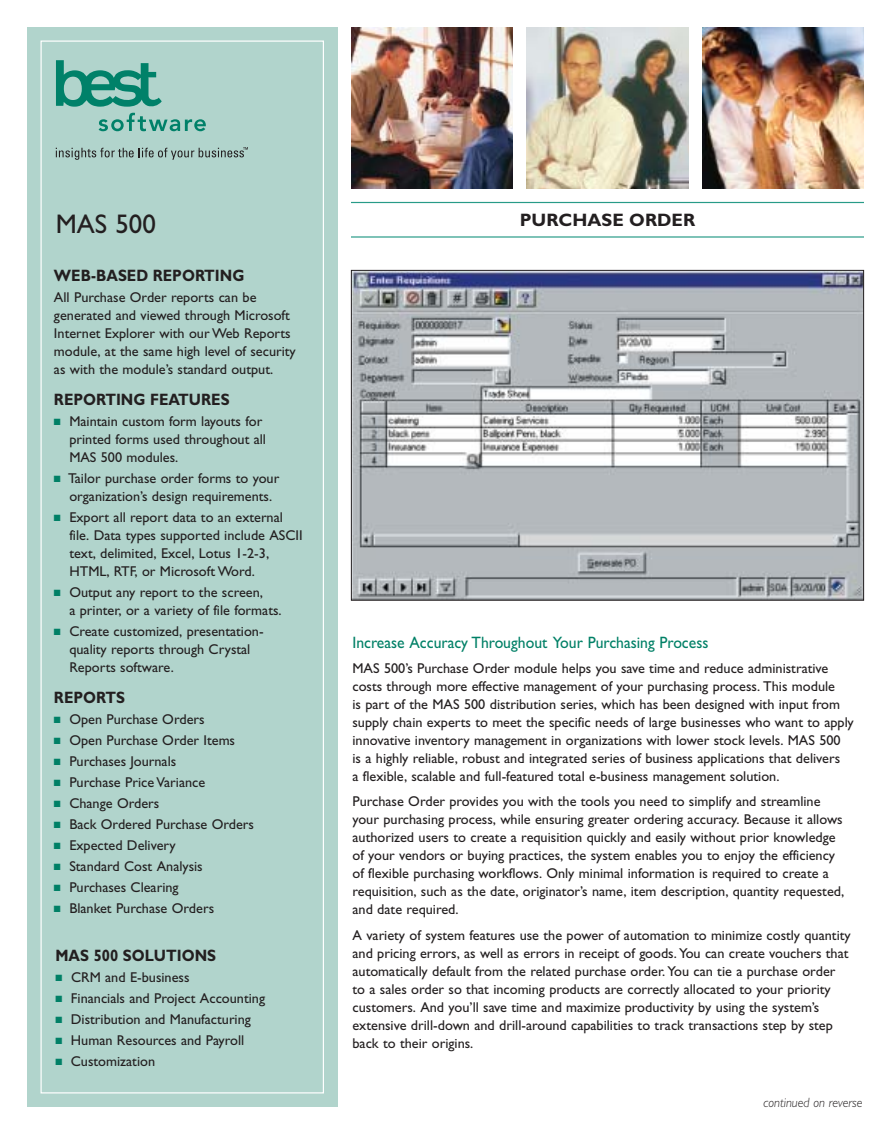
<style>
.page{position:relative;width:891px;height:1134px;background:#fff}
.page>*{position:absolute;margin:0;border:0;box-sizing:border-box;transform-origin:0 0}
.t1{font:27px "Gill Sans";color:#231f20}
.t2{font:700 18px "Gill Sans";color:#231f20}
.t3{font:700 16.5px "Gill Sans";color:#231f20;scale:.9 1}
.t4{font:16.5px "Gill Sans";color:#008066;scale:.95 1}
.t5{font:14.25px/18px "Gill Sans";color:#231f20}
.t6{font:italic 300 13.5px "Gill Sans";color:#231f20;scale:.95 1}
.s1{color:#008066}
</style>
<div class="page">
<div style="left:27px;top:27px;width:311px;height:1080px;background:#b1d4cc"></div>
<img style="left:351px;top:27px;width:162px;height:162px">
<img style="left:526px;top:27px;width:162px;height:162px">
<img style="left:702px;top:27px;width:162px;height:162px">
<svg style="left:56px;top:60px;width:106px;height:47px"></svg>
<svg style="left:99px;top:113px;width:107px;height:18px"></svg>
<svg style="left:56px;top:147px;width:192px;height:13px"></svg>
<hr style="left:351px;top:202px;width:513px;height:1px;background:#289b88">
<hr style="left:351px;top:236px;width:513px;height:2px;background:#289b88">
<img style="left:353px;top:272px;width:509px;height:327px">
<h1 class="t1" style="left:56px;top:215px;width:102px">MAS 500</h1>
<p class="t3" style="left:54px;top:270px;width:213px">WEB-BASED REPORTING</p>
<p class="t5" style="left:54px;top:290px;width:243px">All Purchase Order reports can be generated and viewed through Microsoft Internet Explorer with our Web Reports module, at the same high level of security as with the module’s standard output.</p>
<p class="t3" style="left:54px;top:394px;width:197px">REPORTING FEATURES</p>
<p class="t5" style="left:69px;top:414px;width:198px;text-indent:-15px"><span class="s1">■</span> Maintain custom form layouts for printed forms used throughout all<br>MAS 500 modules.</p>
<p class="t5" style="left:54px;top:471px;width:227px;text-align:center"><span class="s1">■</span> Tailor purchase order forms to your organization’s design requirements.</p>
<p class="t5" style="left:69px;top:510px;width:235px;text-indent:-15px"><span class="s1">■</span> Export all report data to an external file. Data types supported include ASCII text, delimited, Excel, Lotus 1-2-3, HTML, RTF, or Microsoft Word.</p>
<p class="t5" style="left:69px;top:585px;width:214px;text-indent:-15px"><span class="s1">■</span> Output any report to the screen,<br>a printer, or a variety of file formats.</p>
<p class="t5" style="left:69px;top:624px;width:196px;text-indent:-15px"><span class="s1">■</span> Create customized, presentation&shy;quality reports through Crystal<br>Reports software.</p>
<p class="t3" style="left:54px;top:692px;width:80px">REPORTS</p>
<p class="t5" style="left:54px;top:712px;width:152px"><span class="s1">■</span> Open Purchase Orders</p>
<p class="t5" style="left:54px;top:733px;width:183px"><span class="s1">■</span> Open Purchase Order Items</p>
<p class="t5" style="left:54px;top:754px;width:124px"><span class="s1">■</span> Purchases Journals</p>
<p class="t5" style="left:54px;top:775px;width:153px"><span class="s1">■</span> Purchase Price Variance</p>
<p class="t5" style="left:54px;top:796px;width:107px"><span class="s1">■</span> Change Orders</p>
<p class="t5" style="left:54px;top:817px;width:202px"><span class="s1">■</span> Back Ordered Purchase Orders</p>
<p class="t5" style="left:54px;top:838px;width:123px"><span class="s1">■</span> Expected Delivery</p>
<p class="t5" style="left:54px;top:859px;width:150px"><span class="s1">■</span> Standard Cost Analysis</p>
<p class="t5" style="left:54px;top:880px;width:126px"><span class="s1">■</span> Purchases Clearing</p>
<p class="t5" style="left:54px;top:901px;width:162px"><span class="s1">■</span> Blanket Purchase Orders</p>
<p class="t3" style="left:56px;top:950px;width:180px">MAS 500 SOLUTIONS</p>
<p class="t5" style="left:56px;top:970px;width:136px"><span class="s1">■</span> CRM and E-business</p>
<p class="t5" style="left:56px;top:991px;width:211px"><span class="s1">■</span> Financials and Project Accounting</p>
<p class="t5" style="left:56px;top:1012px;width:197px"><span class="s1">■</span> Distribution and Manufacturing</p>
<p class="t5" style="left:56px;top:1033px;width:190px"><span class="s1">■</span> Human Resources and Payroll</p>
<p class="t5" style="left:56px;top:1054px;width:101px"><span class="s1">■</span> Customization</p>
<p class="t2" style="left:520px;top:213px;width:177px">PURCHASE ORDER</p>
<p class="t4" style="left:352px;top:636px;width:376px">Increase Accuracy Throughout Your Purchasing Process</p>
<p class="t5" style="left:352px;top:661px;width:503px">MAS 500’s Purchase Order module helps you save time and reduce administrative costs through more effective management of your purchasing process. This module<br>is part of the MAS 500 distribution series, which has been designed with input from supply chain experts to meet the specific needs of large businesses who want to apply innovative inventory management in organizations with lower stock levels. MAS 500<br>is a highly reliable, robust and integrated series of business applications that delivers<br>a flexible, scalable and full-featured total e-business management solution.</p>
<p class="t5" style="left:352px;top:794px;width:493px">Purchase Order provides you with the tools you need to simplify and streamline your purchasing process, while ensuring greater ordering accuracy. Because it allows authorized users to create a requisition quickly and easily without prior knowledge of your vendors or buying practices, the system enables you to enjoy the efficiency of flexible purchasing workflows. Only minimal information is required to create a requisition, such as the date, originator’s name, item description, quantity requested, and date required.</p>
<p class="t5" style="left:352px;top:928px;width:500px">A variety of system features use the power of automation to minimize costly quantity and pricing errors, as well as errors in receipt of goods. You can create vouchers that automatically default from the related purchase order. You can tie a purchase order to a sales order so that incoming products are correctly allocated to your priority customers. And you’ll save time and maximize productivity by using the system’s extensive drill-down and drill-around capabilities to track transactions step by step back to their origins.</p>
<p class="t6" style="left:764px;top:1098px;width:106px">continued on reverse</p>
</div>
